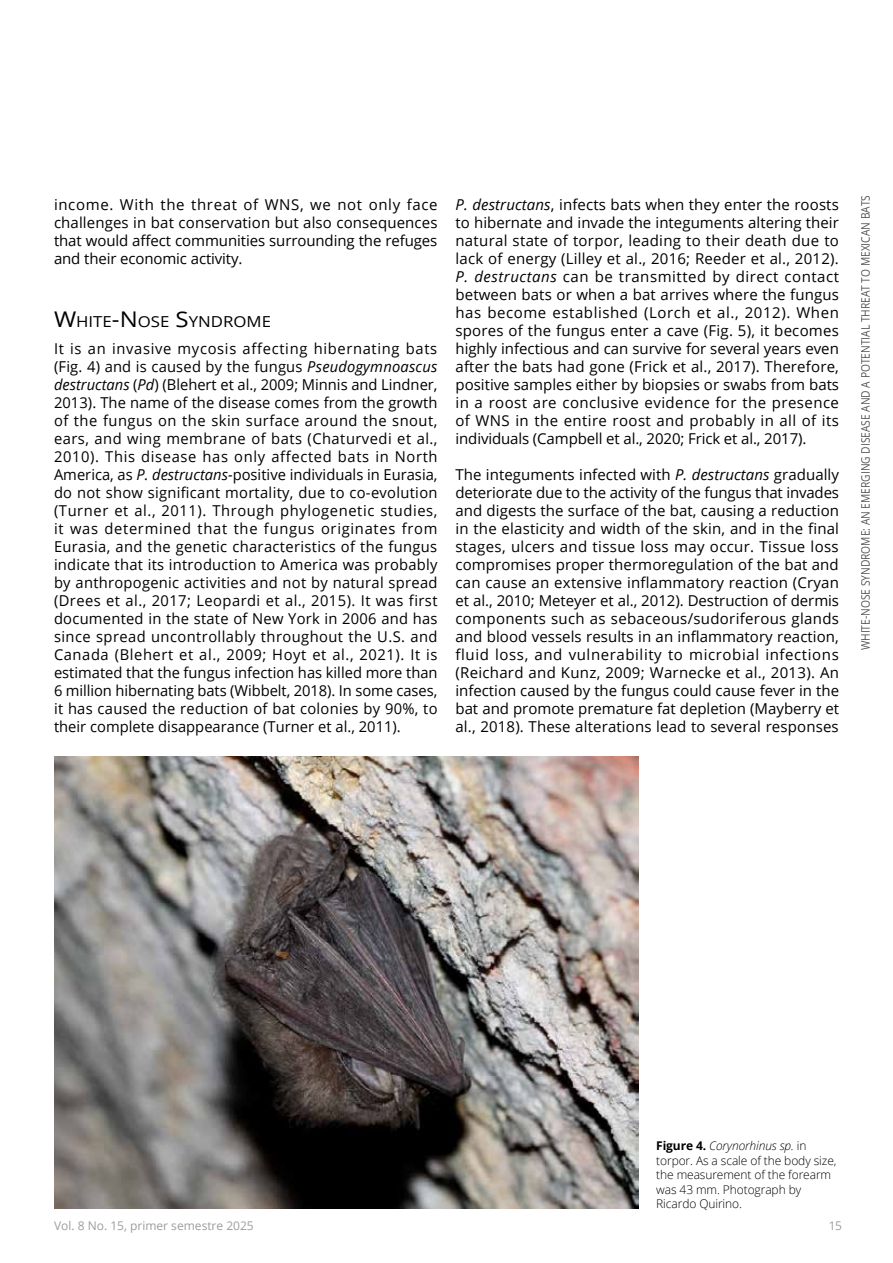
<style>
.page{position:relative;width:893px;height:1263px;background:#fff}
.page>*{position:absolute;margin:0;border:0;box-sizing:border-box;transform-origin:0 0}
.t1{font:15.15px "Open Sans";color:#000;scale:1.11 1}
.t2{font:15px/18px "Open Sans";color:#000;text-align:justify}
.t3{font:300 12px/14.4px "Open Sans";letter-spacing:-.01em;color:#000}
.t4{font:12px "Open Sans";color:#575756;scale:.85 1}
.t5{font:12px "Open Sans";color:#9d9d9c}
.s1{font-size:21.6px}
.s2{font-style:italic}
.s3{font-weight:700}
</style>
<div class="page">
<img style="left:54px;top:756px;width:584px;height:452px">
<p class="t2" style="left:54px;top:195px;width:385px">income. With the threat of WNS, we not only face challenges in bat conservation but also consequences that would affect communities surrounding the refuges and their economic activity.</p>
<p class="t1" style="left:54px;top:311px;width:197px"><span class="s1">W</span>HITE<span class="s1">-N</span> OSE <span class="s1">S</span>YNDROME</p>
<p class="t2" style="left:54px;top:339px;width:385px">It is an invasive mycosis affecting hibernating bats (Fig. 4) and is caused by the fungus <span class="s2">Pseudogymnoascus destructans</span> (<span class="s2">Pd</span>) (Blehert et al., 2009; Minnis and Lindner, 2013). The name of the disease comes from the growth of the fungus on the skin surface around the snout, ears, and wing membrane of bats (Chaturvedi et al., 2010). This disease has only affected bats in North America, as <span class="s2">P. destructans-</span>positive individuals in Eurasia, do not show significant mortality, due to co-evolution (Turner et al., 2011). Through phylogenetic studies, it was determined that the fungus originates from Eurasia, and the genetic characteristics of the fungus indicate that its introduction to America was probably by anthropogenic activities and not by natural spread (Drees et al., 2017; Leopardi et al., 2015). It was first documented in the state of New York in 2006 and has since spread uncontrollably throughout the U.S. and Canada (Blehert et al., 2009; Hoyt et al., 2021). It is estimated that the fungus infection has killed more than 6 million hibernating bats (Wibbelt, 2018). In some cases, it has caused the reduction of bat colonies by 90%, to their complete disappearance (Turner et al., 2011).</p>
<p class="t2" style="left:455px;top:195px;width:385px"><span class="s2">P. destructans</span>, infects bats when they enter the roosts to hibernate and invade the integuments altering their natural state of torpor, leading to their death due to lack of energy (Lilley et al., 2016; Reeder et al., 2012).<br><span class="s2">P. destructans</span> can be transmitted by direct contact between bats or when a bat arrives where the fungus has become established (Lorch et al., 2012). When spores of the fungus enter a cave (Fig. 5), it becomes highly infectious and can survive for several years even after the bats had gone (Frick et al., 2017). Therefore, positive samples either by biopsies or swabs from bats in a roost are conclusive evidence for the presence of WNS in the entire roost and probably in all of its individuals (Campbell et al., 2020; Frick et al., 2017).</p>
<p class="t2" style="left:455px;top:465px;width:385px">The integuments infected with <span class="s2">P. destructans</span> gradually deteriorate due to the activity of the fungus that invades and digests the surface of the bat, causing a reduction in the elasticity and width of the skin, and in the final stages, ulcers and tissue loss may occur. Tissue loss compromises proper thermoregulation of the bat and can cause an extensive inflammatory reaction (Cryan et al., 2010; Meteyer et al., 2012). Destruction of dermis components such as sebaceous/sudoriferous glands and blood vessels results in an inflammatory reaction, fluid loss, and vulnerability to microbial infections (Reichard and Kunz, 2009; Warnecke et al., 2013). An infection caused by the fungus could cause fever in the bat and promote premature fat depletion (Mayberry et al., 2018). These alterations lead to several responses</p>
<p class="t4" style="left:857px;top:650px;width:537px;rotate:-90deg">White-Nose Syn drome: an emergin g disease an d a potential threat to M exican bats</p>
<p class="t3" style="left:656px;top:1138px;width:182px"><span class="s3">Figure 4.</span> <span class="s2">Corynorhinus sp.</span> in torpor. As a scale of the body size, the measurement of the forearm was 43 mm. Photograph by<br>Ricardo Quirino.</p>
<p class="t5" style="left:54px;top:1217px;width:201px">Vol. 8 No. 15, primer semestre 2025</p>
<p class="t5" style="left:828px;top:1217px;width:15px">15</p>
</div>
